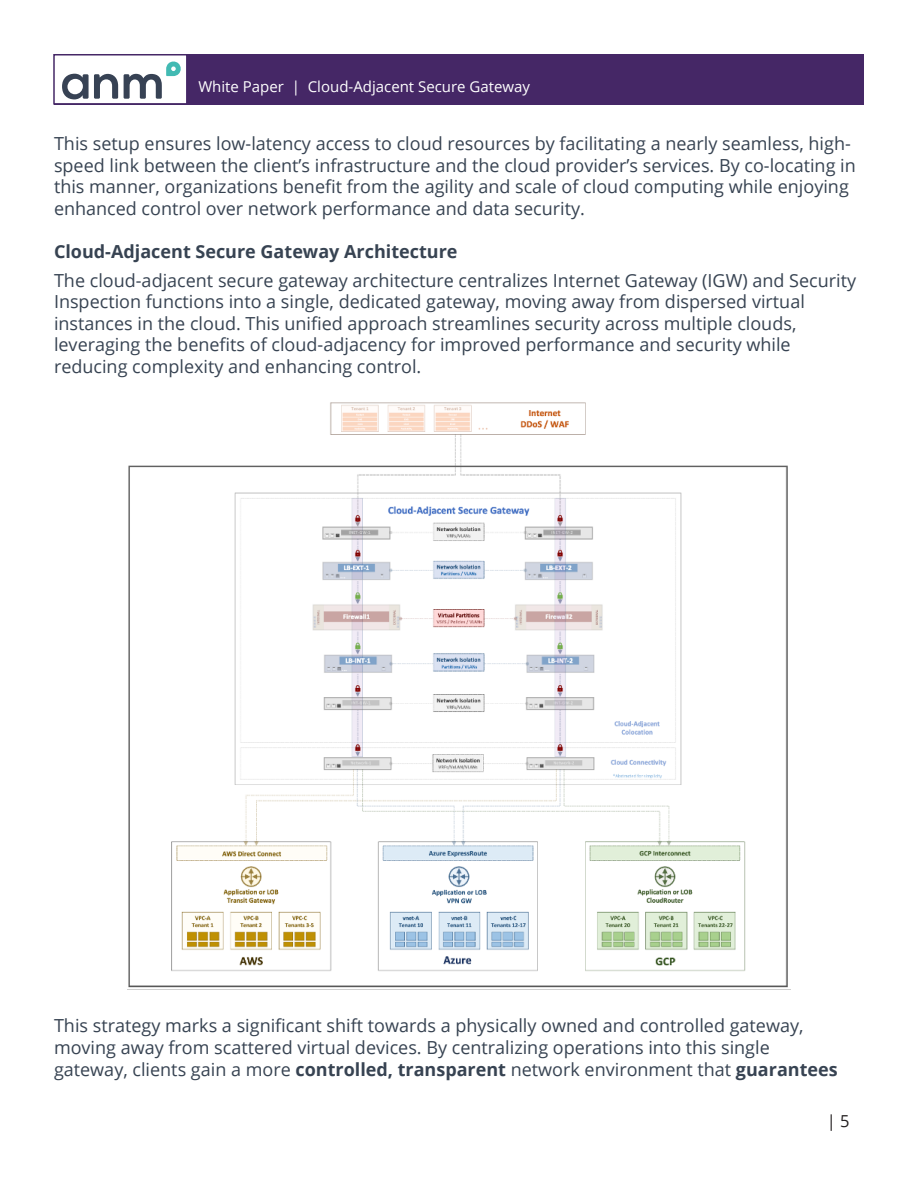
<style>
.page{position:relative;width:918px;height:1188px;background:#fff}
.page>*{position:absolute;margin:0;border:0;box-sizing:border-box;transform-origin:0 0}
.t1{font:18px/21.6px "Open Sans";color:#374352}
.t2{font:700 18px "Open Sans";color:#374352}
.t3{font:16.5px "Open Sans";color:#231f20}
.t4{font:15px "Open Sans";color:#fff}
.s1{font-weight:700}
</style>
<div class="page">
<div style="left:54px;top:54px;width:810px;height:51px;background:#452766"></div>
<div style="left:53px;top:54px;width:135px;height:51px;background:#fff;border:2px solid #452766"></div>
<svg style="left:62px;top:74px;width:56px;height:25px"></svg>
<svg style="left:124px;top:62px;width:57px;height:37px"></svg>
<img style="left:128px;top:402px;width:660px;height:586px">
<p class="t4" style="left:198px;top:76px;width:333px">White Paper | Cloud-Adjacent Secure Gateway</p>
<p class="t1" style="left:54px;top:132px;width:803px">This setup ensures low-latency access to cloud resources by facilitating a nearly seamless, high&shy;speed link between the client’s infrastructure and the cloud provider’s services. By co-locating in this manner, organizations benefit from the agility and scale of cloud computing while enjoying enhanced control over network performance and data security.</p>
<p class="t2" style="left:54px;top:239px;width:405px">Cloud-Adjacent Secure Gateway Architecture</p>
<p class="t1" style="left:54px;top:269px;width:804px">The cloud-adjacent secure gateway architecture centralizes Internet Gateway (IGW) and Security Inspection functions into a single, dedicated gateway, moving away from dispersed virtual instances in the cloud. This unified approach streamlines security across multiple clouds, leveraging the benefits of cloud-adjacency for improved performance and security while reducing complexity and enhancing control.</p>
<p class="t1" style="left:54px;top:1015px;width:785px">This strategy marks a significant shift towards a physically owned and controlled gateway, moving away from scattered virtual devices. By centralizing operations into this single gateway, clients gain a more <span class="s1">controlled, transparent</span> network environment that <span class="s1">guarantees</span></p>
<p class="t3" style="left:827px;top:1110px;width:24px">| 5</p>
</div>
